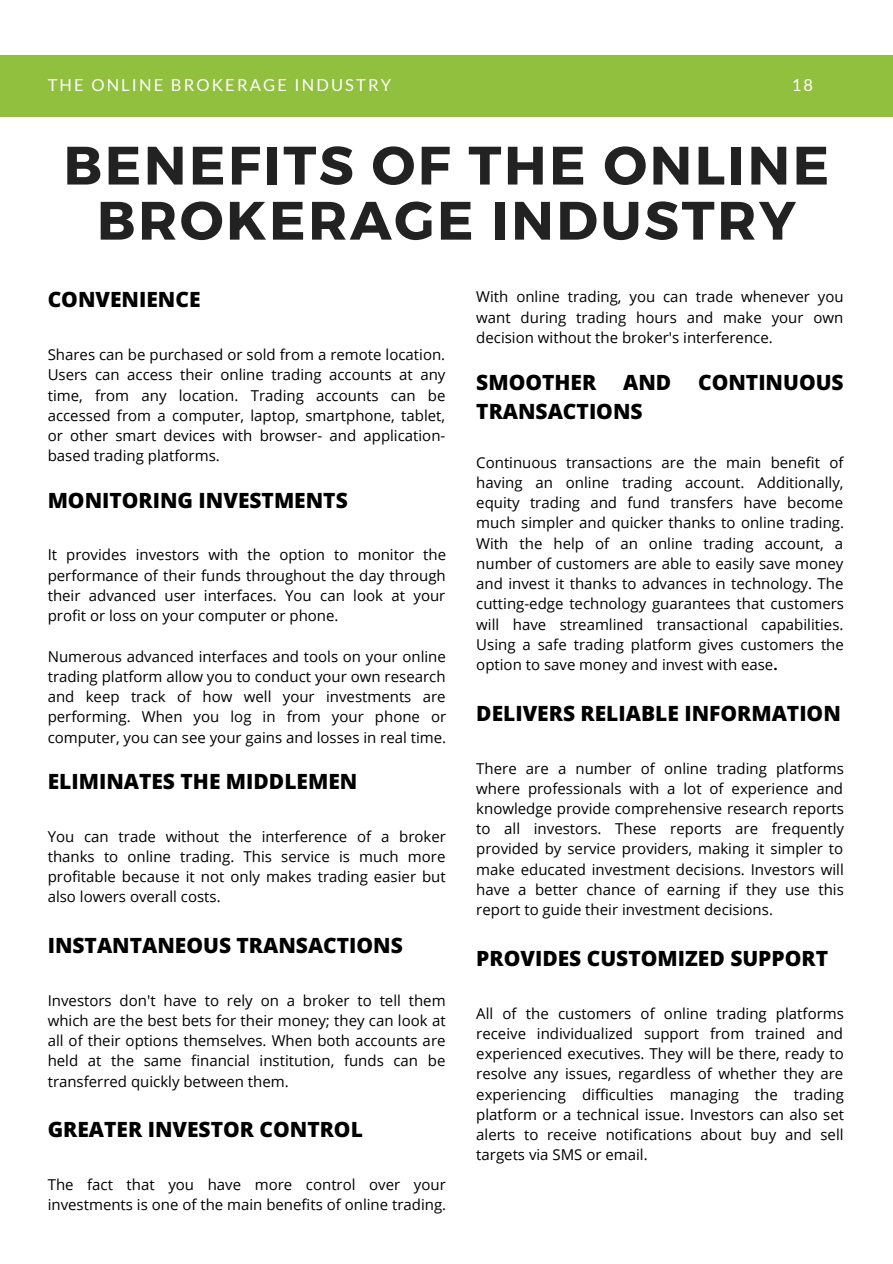
<style>
.page{position:relative;width:893px;height:1264px;background:#fff}
.page>*{position:absolute;margin:0;border:0;box-sizing:border-box;transform-origin:0 0}
.t1{font:700 54px/55.1px "Montserrat";letter-spacing:.05em;color:#222;text-align:center}
.t2{font:800 21px "Open Sans";color:#000}
.t3{font:16.5px "Lato";letter-spacing:.13em;color:#fff}
.t4{font:15px/20.2px "Open Sans";color:#000;text-align:justify}
.s1{font-weight:700}
</style>
<div class="page">
<div style="left:0;top:55px;width:892px;height:61px;background:#90c03e"></div>
<p class="t3" style="left:48px;top:75px;width:345px">THE ONLINE BROKERAGE INDUSTRY</p>
<p class="t3" style="left:791px;top:75px;width:23px">18</p>
<p class="t1" style="left:64px;top:135px;width:767px">BENEFITS OF THE ONLINE<br>BROKERAGE INDUSTRY</p>
<p class="t2" style="left:48px;top:285px;width:154px">CONVENIENCE</p>
<p class="t4" style="left:48px;top:344px;width:399px">Shares can be purchased or sold from a remote location.<br>Users can access their online trading accounts at any time, from any location. Trading accounts can be accessed from a computer, laptop, smartphone, tablet, or other smart devices with browser- and application&shy;based trading platforms.</p>
<p class="t2" style="left:48px;top:485px;width:301px">MONITORING INVESTMENTS</p>
<p class="t4" style="left:48px;top:544px;width:400px">It provides investors with the option to monitor the performance of their funds throughout the day through their advanced user interfaces. You can look at your profit or loss on your computer or phone.</p>
<p class="t4" style="left:48px;top:645px;width:400px">Numerous advanced interfaces and tools on your online trading platform allow you to conduct your own research and keep track of how well your investments are performing. When you log in from your phone or computer, you can see your gains and losses in real time.</p>
<p class="t2" style="left:48px;top:766px;width:311px">ELIMINATES THE MIDDLEMEN</p>
<p class="t4" style="left:48px;top:825px;width:400px">You can trade without the interference of a broker thanks to online trading. This service is much more profitable because it not only makes trading easier but also lowers overall costs.</p>
<p class="t2" style="left:48px;top:930px;width:356px">INSTANTANEOUS TRANSACTIONS</p>
<p class="t4" style="left:48px;top:989px;width:399px">Investors don't have to rely on a broker to tell them which are the best bets for their money; they can look at all of their options themselves. When both accounts are held at the same financial institution, funds can be transferred quickly between them.</p>
<p class="t2" style="left:48px;top:1114px;width:316px">GREATER INVESTOR CONTROL</p>
<p class="t4" style="left:48px;top:1174px;width:400px">The fact that you have more control over your investments is one of the main benefits of online trading.</p>
<p class="t4" style="left:476px;top:286px;width:369px">With online trading, you can trade whenever you want during trading hours and make your own decision without the broker's interference.</p>
<p class="t2" style="left:476px;top:367px;width:121px">SMOOTHER</p>
<p class="t2" style="left:623px;top:367px;width:50px">AND</p>
<p class="t2" style="left:698px;top:367px;width:147px">CONTINUOUS</p>
<p class="t2" style="left:476px;top:396px;width:168px">TRANSACTIONS</p>
<p class="t4" style="left:476px;top:451px;width:369px">Continuous transactions are the main benefit of having an online trading account. Additionally, equity trading and fund transfers have become much simpler and quicker thanks to online trading.<br>With the help of an online trading account, a number of customers are able to easily save money and invest it thanks to advances in technology. The cutting-edge technology guarantees that customers will have streamlined transactional capabilities.<br>Using a safe trading platform gives customers the option to save money and invest with ease<span class="s1">.</span></p>
<p class="t2" style="left:476px;top:698px;width:366px">DELIVERS RELIABLE INFORMATION</p>
<p class="t4" style="left:476px;top:757px;width:369px">There are a number of online trading platforms where professionals with a lot of experience and knowledge provide comprehensive research reports to all investors. These reports are frequently provided by service providers, making it simpler to make educated investment decisions. Investors will have a better chance of earning if they use this report to guide their investment decisions.</p>
<p class="t2" style="left:476px;top:943px;width:353px">PROVIDES CUSTOMIZED SUPPORT</p>
<p class="t4" style="left:476px;top:1002px;width:369px">All of the customers of online trading platforms receive individualized support from trained and experienced executives. They will be there, ready to resolve any issues, regardless of whether they are experiencing difficulties managing the trading platform or a technical issue. Investors can also set alerts to receive notifications about buy and sell targets via SMS or email.</p>
</div>
